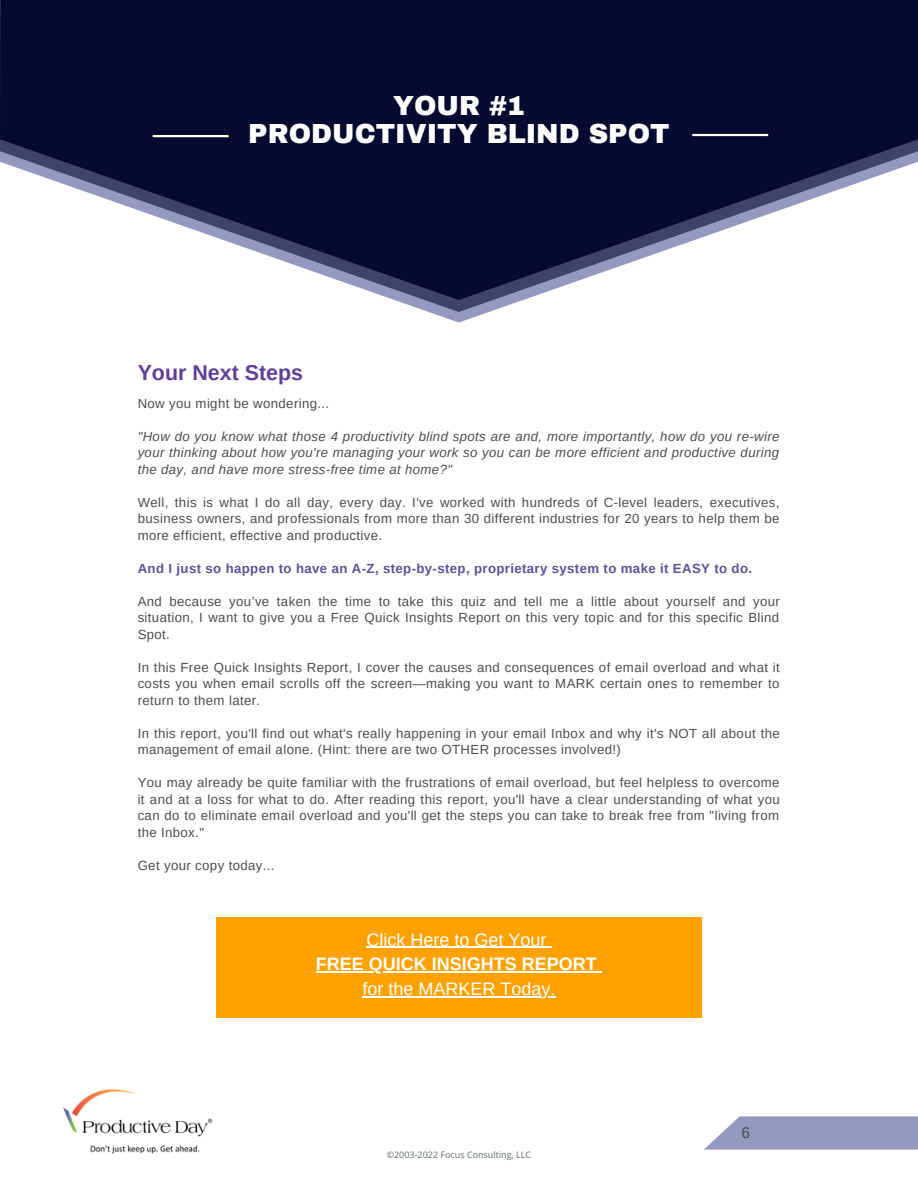
<style>
.page{position:relative;width:918px;height:1188px;background:#fff}
.page>*{position:absolute;margin:0;border:0;box-sizing:border-box;transform-origin:0 0}
.t1{font:900 27px/28.2px "Archivo";color:#fff;text-align:center}
.t2{font:700 21.45px "Arimo";color:#613e98}
.t3{font:18px "Arimo";color:#fff}
.t4{font:700 18px "Arimo";color:#fff}
.t5{font:15.3px "Arimo";color:#4d4d4f}
.t6{font:13.2px/16.5px "Arimo";letter-spacing:.03em;color:#4d4d4f;text-align:justify}
.t7{font:italic 13.2px/16.5px "Arimo";letter-spacing:.03em;color:#4d4d4f;text-align:justify}
.t8{font:700 13.2px "Arimo";letter-spacing:.03em;color:#5b5299}
.t9{font:9px "Open Sans";color:#616d69}
</style>
<div class="page">
<img style="left:63px;top:1089px;width:150px;height:65px">
<svg style="left:704px;top:1116px;width:214px;height:34px"></svg>
<svg style="left:395px;top:300px;width:128px;height:12px"></svg>
<svg style="left:0;top:0;width:918px;height:300px;fill:#050a30"></svg>
<hr style="left:693px;top:134px;width:74px;height:2px;background:#fff">
<hr style="left:154px;top:135px;width:74px;height:2px;background:#fff">
<div style="left:216px;top:917px;width:485px;height:100px;background:#ffa200"></div>
<hr style="left:366px;top:947px;width:181px;height:1px;background:#fff">
<hr style="left:316px;top:971px;width:281px;height:2px;background:#fff">
<hr style="left:362px;top:996px;width:194px;height:1px;background:#fff">
<h1 class="t1" style="left:248px;top:92px;width:423px">YOUR #1<br>PRODUCTIVITY BLIND SPOT</h1>
<h2 class="t2" style="left:138px;top:361px;width:167px">Your Next Steps</h2>
<p class="t6" style="left:138px;top:395px;width:193px">Now you might be wondering...</p>
<p class="t7" style="left:138px;top:428px;width:643px">"How do you know what those 4 productivity blind spots are and, more importantly, how do you re-wire your thinking about how you're managing your work so you can be more efficient and productive during the day, and have more stress-free time at home?"</p>
<p class="t6" style="left:138px;top:494px;width:643px">Well, this is what I do all day, every day. I've worked with hundreds of C-level leaders, executives, business owners, and professionals from more than 30 different industries for 20 years to help them be more efficient, effective and productive.</p>
<p class="t8" style="left:138px;top:561px;width:616px">And I just so happen to have an A-Z, step-by-step, proprietary system to make it EASY to do.</p>
<p class="t6" style="left:138px;top:593px;width:644px">And because you’ve taken the time to take this quiz and tell me a little about yourself and your situation, I want to give you a Free Quick Insights Report on this very topic and for this specific Blind Spot.</p>
<p class="t6" style="left:138px;top:659px;width:644px">In this Free Quick Insights Report, I cover the causes and consequences of email overload and what it costs you when email scrolls off the screen—making you want to MARK certain ones to remember to return to them later.</p>
<p class="t6" style="left:138px;top:725px;width:644px">In this report, you'll find out what's really happening in your email Inbox and why it's NOT all about the management of email alone. (Hint: there are two OTHER processes involved!)</p>
<p class="t6" style="left:138px;top:774px;width:644px">You may already be quite familiar with the frustrations of email overload, but feel helpless to overcome it and at a loss for what to do. After reading this report, you'll have a clear understanding of what you can do to eliminate email overload and you'll get the steps you can take to break free from "living from the Inbox."</p>
<p class="t6" style="left:138px;top:857px;width:138px">Get your copy today...</p>
<h3 class="t3" style="left:366px;top:929px;width:181px">Click Here to Get Your</h3>
<h3 class="t4" style="left:316px;top:954px;width:282px">FREE QUICK INSIGHTS REPORT</h3>
<h3 class="t3" style="left:362px;top:979px;width:194px">for the MARKER Today.</h3>
<p class="t9" style="left:387px;top:1148px;width:146px">©2003-2022 Focus Consulting, LLC</p>
<p class="t5" style="left:741px;top:1124px;width:10px">6</p>
</div>
